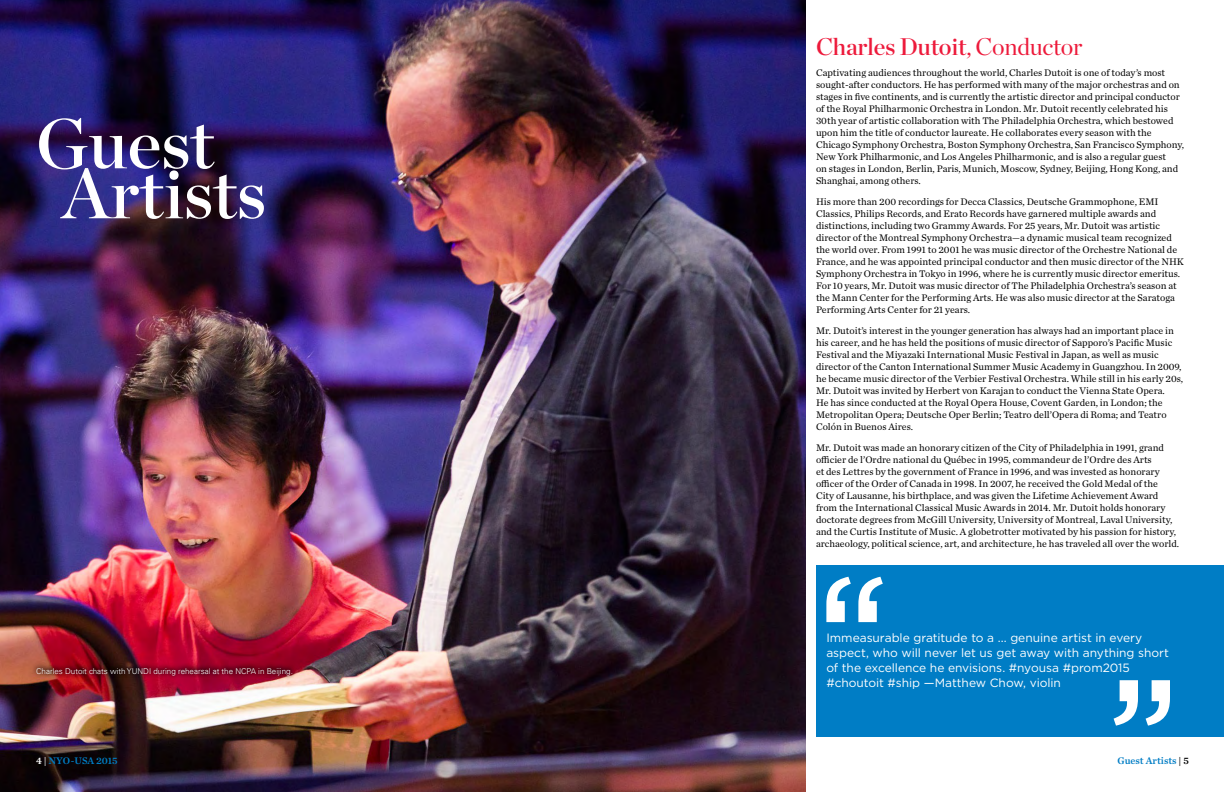
<style>
.page{position:relative;width:1224px;height:792px;background:#fff}
.page>*{position:absolute;margin:0;border:0;box-sizing:border-box;transform-origin:0 0}
.t1{font:70px/50px "Chronicle Display Semi";color:#fff}
.t2{font:24px "Chronicle Display Semi";letter-spacing:-.01em;color:#ed1a3b}
.t3{font:12px/15px "Gotham";letter-spacing:-.005em;color:#fff}
.t4{font:10px/12px "Chronicle Text G1";color:#000}
.t5{font:10px "Chronicle Text G1 Semi";color:#007dc5}
.t6{font:300 8px "Univers LT Std";color:#fff}
.s1{font-family:"Chronicle Display"}
.s2{color:#fff}
.s3{color:#000}
</style>
<div class="page">
<img style="left:0;top:0;width:806px;height:792px">
<div style="left:31px;top:661px;width:267px;height:20px;background:#000;opacity:.75"></div>
<div style="left:816px;top:566px;width:408px;height:171px;background:#007dc5"></div>
<svg style="left:826px;top:577px;width:57px;height:45px"></svg>
<svg style="left:1114px;top:680px;width:56px;height:46px"></svg>
<h1 class="t1" style="left:62px;top:114px;width:206px;text-indent:-26px">Guest<br>Artists</h1>
<p class="t6" style="left:36px;top:666px;width:258px">Charles Dutoit chats with YUNDI during rehearsal at the NCPA in Beijing.</p>
<h2 class="t2" style="left:816px;top:28px;width:268px">Charles Dutoit<span class="s1">, Conductor</span></h2>
<p class="t4" style="left:816px;top:66px;width:370px">Captivating audiences throughout the world, Charles Dutoit is one of today’s most sought-after conductors. He has performed with many of the major orchestras and on stages in five continents, and is currently the artistic director and principal conductor of the Royal Philharmonic Orchestra in London. Mr. Dutoit recently celebrated his 30th year of artistic collaboration with The Philadelphia Orchestra, which bestowed upon him the title of conductor laureate. He collaborates every season with the Chicago Symphony Orchestra, Boston Symphony Orchestra, San Francisco Symphony, New York Philharmonic, and Los Angeles Philharmonic, and is also a regular guest<br>on stages in London, Berlin, Paris, Munich, Moscow, Sydney, Beijing, Hong Kong, and Shanghai, among others.</p>
<p class="t4" style="left:816px;top:195px;width:370px">His more than 200 recordings for Decca Classics, Deutsche Grammophone, EMI Classics, Philips Records, and Erato Records have garnered multiple awards and distinctions, including two Grammy Awards. For 25 years, Mr. Dutoit was artistic director of the Montreal Symphony Orchestra—a dynamic musical team recognized the world over. From 1991 to 2001 he was music director of the Orchestre National de France, and he was appointed principal conductor and then music director of the NHK Symphony Orchestra in Tokyo in 1996, where he is currently music director emeritus.<br>For 10 years, Mr. Dutoit was music director of The Philadelphia Orchestra’s season at the Mann Center for the Performing Arts. He was also music director at the Saratoga Performing Arts Center for 21 years.</p>
<p class="t4" style="left:816px;top:324px;width:369px">Mr. Dutoit’s interest in the younger generation has always had an important place in his career, and he has held the positions of music director of Sapporo’s Pacific Music Festival and the Miyazaki International Music Festival in Japan, as well as music director of the Canton International Summer Music Academy in Guangzhou. In 2009, he became music director of the Verbier Festival Orchestra. While still in his early 20s, Mr. Dutoit was invited by Herbert von Karajan to conduct the Vienna State Opera.<br>He has since conducted at the Royal Opera House, Covent Garden, in London; the Metropolitan Opera; Deutsche Oper Berlin; Teatro dell’Opera di Roma; and Teatro Colón in Buenos Aires.</p>
<p class="t4" style="left:816px;top:441px;width:365px">Mr. Dutoit was made an honorary citizen of the City of Philadelphia in 1991, grand officier de l’Ordre national du Québec in 1995, commandeur de l’Ordre des Arts<br>et des Lettres by the government of France in 1996, and was invested as honorary officer of the Order of Canada in 1998. In 2007, he received the Gold Medal of the<br>City of Lausanne, his birthplace, and was given the Lifetime Achievement Award from the International Classical Music Awards in 2014. Mr. Dutoit holds honorary doctorate degrees from McGill University, University of Montreal, Laval University, and the Curtis Institute of Music. A globetrotter motivated by his passion for history, archaeology, political science, art, and architecture, he has traveled all over the world.</p>
<p class="t3" style="left:826px;top:630px;width:344px">Immeasurable gratitude to a ... genuine artist in every aspect, who will never let us get away with anything short of the excellence he envisions. #nyousa #prom2015 #choutoit #ship —Matthew Chow, violin</p>
<p class="t5" style="left:36px;top:753px;width:83px"><span class="s2">4 |</span> NYO-USA 2015</p>
<p class="t5" style="left:1118px;top:753px;width:73px">Guest Artists <span class="s3">| 5</span></p>
</div>
